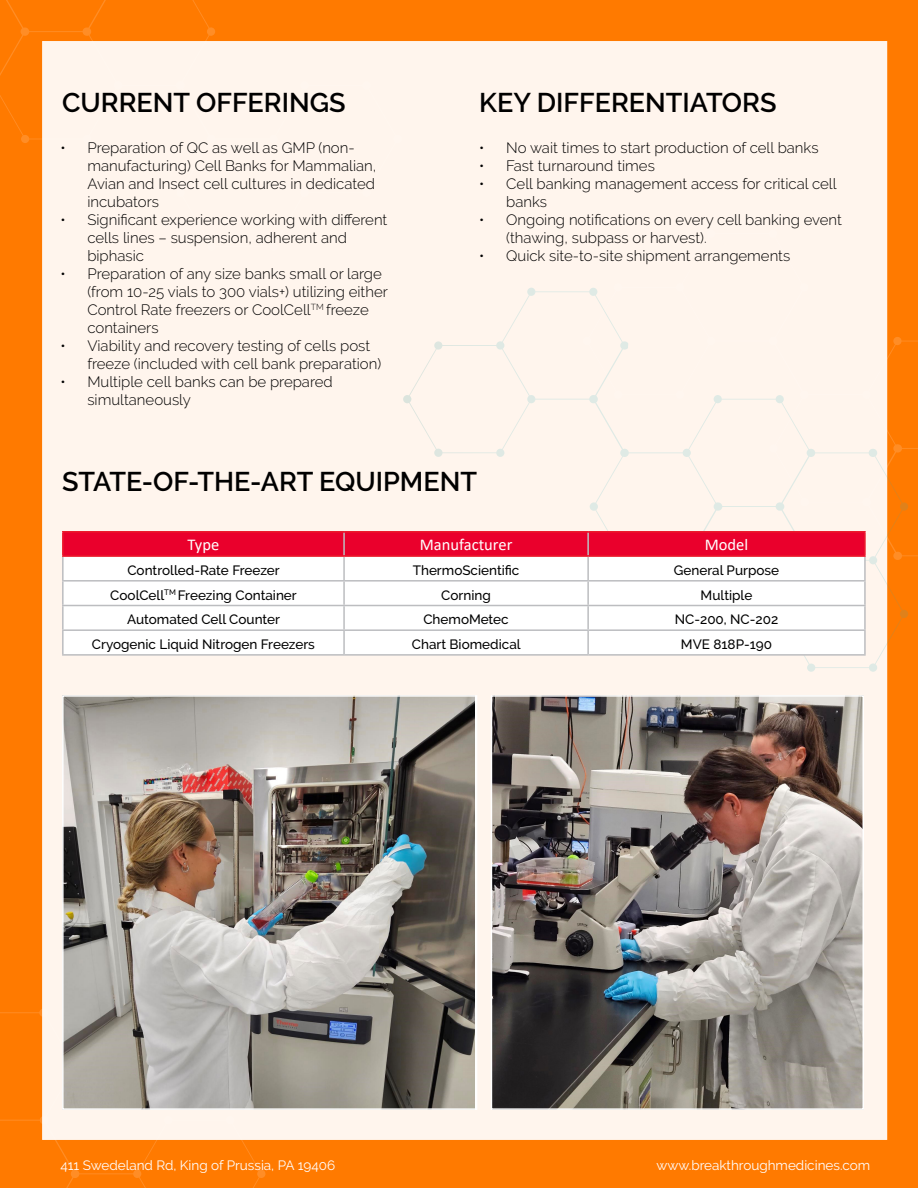
<style>
.page{position:relative;width:918px;height:1188px;background:#ff7a00}
.page>*{position:absolute;margin:0;border:0;box-sizing:border-box;transform-origin:0 0}
.t1{font:600 27px "Raleway";color:#000}
.t2{font:16.5px "Calibri";color:#fff}
.t3{font:300 15px/18px "Raleway";color:#000}
.t4{font:500 13.5px "Raleway";color:#000}
.Italic_Highlight{font:13.5px "Raleway";color:#fff}
</style>
<div class="page">
<svg style="left:0;top:0;width:215px;height:143px"></svg>
<svg style="left:0;top:1009px;width:265px;height:179px"></svg>
<div style="left:42px;top:41px;width:845px;height:1099px;background:#fff5ed;border:2px solid #fff"></div>
<img style="left:65px;top:698px;width:409px;height:409px">
<div style="left:62px;top:695px;width:415px;height:415px;border:2px solid #fff"></div>
<img style="left:494px;top:698px;width:367px;height:409px">
<div style="left:491px;top:695px;width:373px;height:415px;border:2px solid #fff"></div>
<svg style="left:407px;top:288px;width:501px;height:384px"></svg>
<div style="left:64px;top:532px;width:800px;height:23px;background:#ea002c"></div>
<div style="left:64px;top:557px;width:800px;height:97px;background:#fff"></div>
<hr style="left:343px;top:532px;width:2px;height:23px;background:#bcbdc0">
<hr style="left:587px;top:532px;width:2px;height:23px;background:#bcbdc0">
<hr style="left:62px;top:557px;width:2px;height:23px;background:#bcbdc0">
<hr style="left:343px;top:557px;width:2px;height:23px;background:#bcbdc0">
<hr style="left:587px;top:557px;width:2px;height:23px;background:#bcbdc0">
<hr style="left:864px;top:557px;width:2px;height:23px;background:#bcbdc0">
<hr style="left:62px;top:580px;width:282px;height:2px;background:#bcbdc0">
<hr style="left:62px;top:582px;width:2px;height:23px;background:#bcbdc0">
<hr style="left:344px;top:580px;width:244px;height:2px;background:#bcbdc0">
<hr style="left:343px;top:582px;width:2px;height:23px;background:#bcbdc0">
<hr style="left:588px;top:580px;width:278px;height:2px;background:#bcbdc0">
<hr style="left:587px;top:582px;width:2px;height:23px;background:#bcbdc0">
<hr style="left:864px;top:582px;width:2px;height:23px;background:#bcbdc0">
<hr style="left:62px;top:605px;width:282px;height:1px;background:#bcbdc0">
<hr style="left:62px;top:606px;width:2px;height:23px;background:#bcbdc0">
<hr style="left:344px;top:605px;width:244px;height:1px;background:#bcbdc0">
<hr style="left:343px;top:606px;width:2px;height:23px;background:#bcbdc0">
<hr style="left:588px;top:605px;width:278px;height:1px;background:#bcbdc0">
<hr style="left:587px;top:606px;width:2px;height:23px;background:#bcbdc0">
<hr style="left:864px;top:606px;width:2px;height:23px;background:#bcbdc0">
<hr style="left:62px;top:629px;width:282px;height:2px;background:#bcbdc0">
<hr style="left:62px;top:631px;width:2px;height:23px;background:#bcbdc0">
<hr style="left:344px;top:629px;width:244px;height:2px;background:#bcbdc0">
<hr style="left:343px;top:631px;width:2px;height:23px;background:#bcbdc0">
<hr style="left:588px;top:629px;width:278px;height:2px;background:#bcbdc0">
<hr style="left:587px;top:631px;width:2px;height:23px;background:#bcbdc0">
<hr style="left:864px;top:631px;width:2px;height:23px;background:#bcbdc0">
<hr style="left:62px;top:654px;width:282px;height:2px;background:#bcbdc0">
<hr style="left:344px;top:654px;width:244px;height:2px;background:#bcbdc0">
<hr style="left:588px;top:654px;width:278px;height:2px;background:#bcbdc0">
<hr style="left:62px;top:531px;width:282px;height:1px;background:#ea1c2d">
<hr style="left:62px;top:532px;width:2px;height:23px;background:#ea1c2d">
<hr style="left:344px;top:531px;width:244px;height:1px;background:#ea1c2d">
<hr style="left:588px;top:531px;width:278px;height:1px;background:#ea1c2d">
<hr style="left:864px;top:532px;width:2px;height:23px;background:#ea1c2d">
<hr style="left:62px;top:555px;width:282px;height:2px;background:#ea1c2d">
<hr style="left:344px;top:555px;width:244px;height:2px;background:#ea1c2d">
<hr style="left:588px;top:555px;width:278px;height:2px;background:#ea1c2d">
<p class="t1" style="left:62px;top:87px;width:285px">CURRENT OFFERINGS</p>
<p class="t3" style="left:87px;top:139px;width:291px;text-indent:-27px">• Preparation of QC as well as GMP (non&shy;manufacturing) Cell Banks for Mammalian, Avian and Insect cell cultures in dedicated incubators</p>
<p class="t3" style="left:87px;top:211px;width:302px;text-indent:-27px">• Significant experience working with different cells lines – suspension, adherent and biphasic</p>
<p class="t3" style="left:87px;top:265px;width:302px;text-indent:-27px">• Preparation of any size banks small or large (from 10-25 vials to 300 vials+) utilizing either Control Rate freezers or CoolCell<sup>TM</sup> freeze containers</p>
<p class="t3" style="left:87px;top:337px;width:295px;text-indent:-27px">• Viability and recovery testing of cells post freeze (included with cell bank preparation)</p>
<p class="t3" style="left:87px;top:373px;width:247px;text-indent:-27px">• Multiple cell banks can be prepared simultaneously</p>
<p class="t1" style="left:479px;top:87px;width:299px">KEY DIFFERENTIATORS</p>
<p class="t3" style="left:479px;top:139px;width:341px">• No wait times to start production of cell banks</p>
<p class="t3" style="left:479px;top:157px;width:177px">• Fast turnaround times</p>
<p class="t3" style="left:506px;top:175px;width:332px;text-indent:-27px">• Cell banking management access for critical cell banks</p>
<p class="t3" style="left:506px;top:211px;width:337px;text-indent:-27px">• Ongoing notifications on every cell banking event (thawing, subpass or harvest).</p>
<p class="t3" style="left:479px;top:247px;width:313px">• Quick site-to-site shipment arrangements</p>
<p class="t1" style="left:62px;top:466px;width:416px">STATE-OF-THE-ART EQUIPMENT</p>
<p class="t2" style="left:188px;top:533px;width:33px">Type</p>
<p class="t2" style="left:420px;top:533px;width:94px">Manufacturer</p>
<p class="t2" style="left:705px;top:533px;width:45px">Model</p>
<p class="t4" style="left:127px;top:562px;width:154px">Controlled-Rate Freezer</p>
<p class="t4" style="left:413px;top:562px;width:108px">ThermoScientific</p>
<p class="t4" style="left:674px;top:562px;width:107px">General Purpose</p>
<p class="t4" style="left:110px;top:587px;width:188px">CoolCell<sup>TM</sup> Freezing Container</p>
<p class="t4" style="left:441px;top:587px;width:51px">Corning</p>
<p class="t4" style="left:701px;top:587px;width:53px">Multiple</p>
<p class="t4" style="left:127px;top:612px;width:155px">Automated Cell Counter</p>
<p class="t4" style="left:423px;top:612px;width:87px">ChemoMetec</p>
<p class="t4" style="left:675px;top:612px;width:105px">NC-200, NC-202</p>
<p class="t4" style="left:92px;top:636px;width:225px">Cryogenic Liquid Nitrogen Freezers</p>
<p class="t4" style="left:412px;top:636px;width:110px">Chart Biomedical</p>
<p class="t4" style="left:681px;top:636px;width:93px">MVE 818P-190</p>
<p class="Italic_Highlight" style="left:60px;top:1157px;width:276px">411 Swedeland Rd, King of Prussia, PA 19406</p>
<p class="Italic_Highlight" style="left:657px;top:1157px;width:215px">www.breakthroughmedicines.com</p>
</div>
